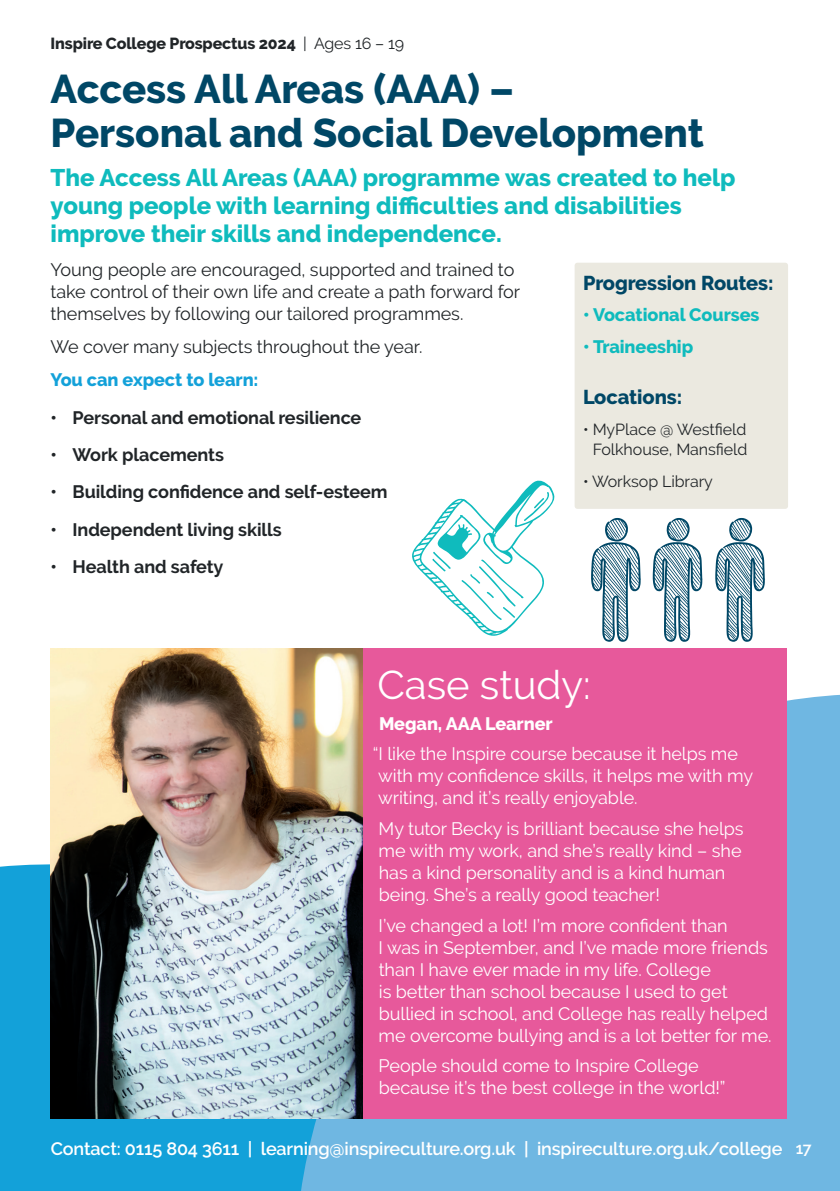
<style>
.page{position:relative;width:840px;height:1191px;background:#fff}
.page>*{position:absolute;margin:0;border:0;box-sizing:border-box;transform-origin:0 0}
.t1{font:800 40px/44px "Raleway";color:#004766}
.t2{font:40px "Raleway";color:#fff}
.t3{font:800 24px/28px "Raleway";color:#0fbbbd}
.t4{font:800 20px "Raleway";letter-spacing:-.005em;color:#004766}
.t5{font:18px/22px "Raleway";letter-spacing:-.005em;color:#fff}
.t6{font:18px/22px "Raleway";letter-spacing:-.005em;color:#212528}
.t7{font:700 18px "Raleway";letter-spacing:-.005em;color:#212528}
.t8{font:600 18px "Raleway";letter-spacing:-.01em;color:#fff}
.t9{font:800 18px "Raleway";letter-spacing:-.005em;color:#0fbbbd}
.t10{font:800 18px "Raleway";letter-spacing:-.005em;color:#13a1d9}
.t11{font:800 18px "Raleway";letter-spacing:-.005em;color:#fff}
.t12{font:16px/20px "Raleway";letter-spacing:-.005em;color:#212528;text-align:center}
.t13{font:800 16px "Raleway";letter-spacing:-.01em;color:#212528}
.t14{font:600 16px "Raleway";color:#fff}
.s1{font-weight:400}
</style>
<div class="page">
<div style="left:1px;top:827px;width:281px;height:364px;background:#13a1d9"></div>
<svg style="left:282px;top:656px;width:557px;height:535px;background:#72b7e1"></svg>
<div style="left:51px;top:648px;width:735px;height:470px;background:#e7599b"></div>
<div style="left:574px;top:263px;width:213px;height:246px;background:#ebe9e0;border-radius:3px"></div>
<img style="left:51px;top:648px;width:311px;height:470px">
<svg style="left:412px;top:480px;width:143px;height:156px"></svg>
<svg style="left:715px;top:518px;width:49px;height:124px"></svg>
<svg style="left:652px;top:518px;width:50px;height:124px"></svg>
<svg style="left:591px;top:518px;width:49px;height:124px"></svg>
<hr style="left:0;top:0;width:1px;height:1191px;background:#004766">
<p class="t13" style="left:51px;top:34px;width:355px">Inspire College Prospectus 2024 <span class="s1">| Ages 16 – 19</span></p>
<p class="t1" style="left:50px;top:67px;width:654px">Access All Areas (AAA) –<br>Personal and Social Development</p>
<p class="t3" style="left:50px;top:164px;width:686px">The Access All Areas (AAA) programme was created to help young people with learning difficulties and disabilities improve their skills and independence.</p>
<p class="t6" style="left:50px;top:258px;width:471px">Young people are encouraged, supported and trained to take control of their own life and create a path forward for themselves by following our tailored programmes.</p>
<p class="t6" style="left:50px;top:335px;width:373px">We cover many subjects throughout the year.</p>
<p class="t10" style="left:50px;top:370px;width:209px">You can expect to learn:</p>
<p class="t7" style="left:50px;top:407px;width:312px">• Personal and emotional resilience</p>
<p class="t7" style="left:50px;top:444px;width:175px">• Work placements</p>
<p class="t7" style="left:50px;top:482px;width:338px">• Building confidence and self-esteem</p>
<p class="t7" style="left:50px;top:519px;width:233px">• Independent living skills</p>
<p class="t7" style="left:50px;top:556px;width:174px">• Health and safety</p>
<p class="t4" style="left:582px;top:272px;width:192px">Progression Routes:</p>
<p class="t9" style="left:582px;top:305px;width:178px">• Vocational Courses</p>
<p class="t9" style="left:582px;top:336px;width:112px">• Traineeship</p>
<p class="t4" style="left:582px;top:386px;width:100px">Locations:</p>
<p class="t12" style="left:582px;top:420px;width:166px">• MyPlace @ Westfield<br>Folkhouse, Mansfield</p>
<p class="t12" style="left:582px;top:471px;width:131px">• Worksop Library</p>
<p class="t2" style="left:377px;top:662px;width:215px">Case study:</p>
<p class="t11" style="left:379px;top:713px;width:175px">Megan, AAA Learner</p>
<p class="t5" style="left:373px;top:743px;width:381px">“I like the Inspire course because it helps me with my confidence skills, it helps me with my writing, and it’s really enjoyable.</p>
<p class="t5" style="left:378px;top:817px;width:366px">My tutor Becky is brilliant because she helps me with my work, and she’s really kind – she has a kind personality and is a kind human being. She’s a really good teacher!</p>
<p class="t5" style="left:378px;top:914px;width:394px">I’ve changed a lot! I’m more confident than<br>I was in September, and I’ve made more friends than I have ever made in my life. College<br>is better than school because I used to get bullied in school, and College has really helped me overcome bullying and is a lot better for me.</p>
<p class="t5" style="left:378px;top:1054px;width:348px">People should come to Inspire College because it’s the best college in the world!”</p>
<p class="t8" style="left:51px;top:1137px;width:732px">Contact: 0115 804 3611 | learning@inspireculture.org.uk | inspireculture.org.uk/college</p>
<p class="t14" style="left:795px;top:1138px;width:17px">17</p>
</div>
